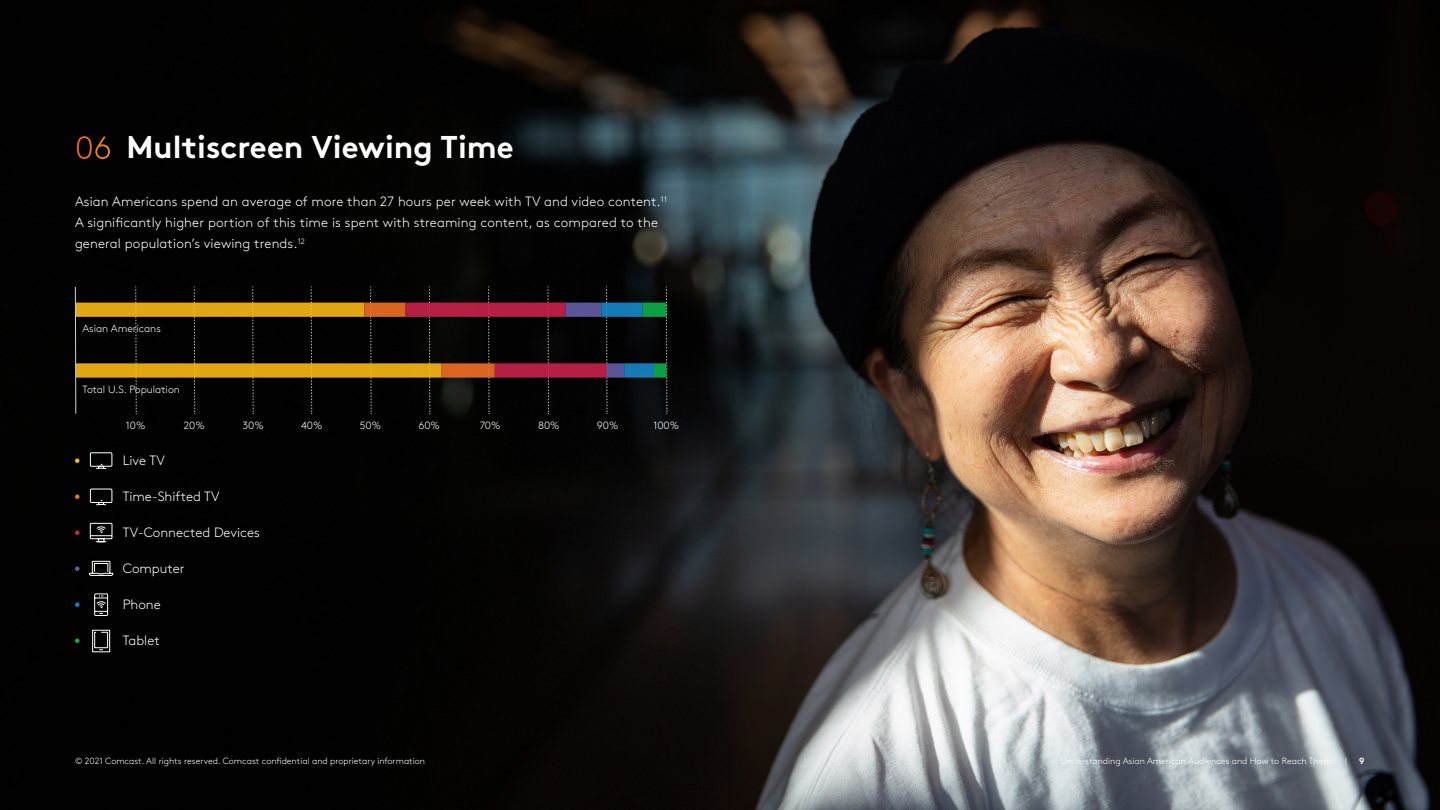
<style>
.page{position:relative;width:1440px;height:810px;background:#fff}
.page>*{position:absolute;margin:0;border:0;box-sizing:border-box;transform-origin:0 0}
.t1{font:700 31.5px "Brown";color:#fff}
.t2{font:300 13.5px/21px "Brown";letter-spacing:.01em;color:#fff}
.t3{font:300 10.5px "Brown";color:#fff}
.t4{font:300 9px "Brown";color:#fff}
.t5{font:700 9px "Brown";color:#fff}
.s1{font-weight:300}
</style>
<div class="page">
<img style="left:0;top:0;width:1440px;height:810px">
<svg style="left:90px;top:452px;width:22px;height:17px"></svg>
<svg style="left:90px;top:488px;width:22px;height:17px"></svg>
<svg style="left:90px;top:523px;width:23px;height:19px"></svg>
<svg style="left:89px;top:561px;width:24px;height:15px"></svg>
<svg style="left:92px;top:630px;width:18px;height:22px"></svg>
<svg style="left:94px;top:593px;width:14px;height:23px"></svg>
<svg style="left:75px;top:458px;width:5px;height:5px"></svg>
<svg style="left:75px;top:530px;width:5px;height:5px"></svg>
<svg style="left:75px;top:602px;width:5px;height:5px"></svg>
<svg style="left:75px;top:494px;width:5px;height:5px"></svg>
<svg style="left:75px;top:566px;width:5px;height:5px"></svg>
<svg style="left:75px;top:638px;width:5px;height:5px"></svg>
<svg style="left:75px;top:286px;width:593px;height:128px;background:#2d1f0e"></svg>
<h1 class="t1" style="left:75px;top:132px;width:440px"><span class="s1">06</span> Multiscreen Viewing Time</h1>
<p class="t2" style="left:75px;top:192px;width:594px">Asian Americans spend an average of more than 27 hours per week with TV and video content.<sup>11<br></sup>A significantly higher portion of this time is spent with streaming content, as compared to the general population’s viewing trends.<sup>12</sup></p>
<p class="t3" style="left:83px;top:323px;width:80px">Asian Americans</p>
<p class="t3" style="left:83px;top:384px;width:99px">Total U.S. Population</p>
<p class="t3" style="left:126px;top:421px;width:21px">10%</p>
<p class="t3" style="left:184px;top:421px;width:22px">20%</p>
<p class="t3" style="left:301px;top:421px;width:23px">40%</p>
<p class="t3" style="left:360px;top:421px;width:23px">50%</p>
<p class="t3" style="left:538px;top:421px;width:23px">80%</p>
<p class="t3" style="left:242px;top:421px;width:23px">30%</p>
<p class="t3" style="left:418px;top:421px;width:23px">60%</p>
<p class="t3" style="left:597px;top:421px;width:23px">90%</p>
<p class="t3" style="left:653px;top:421px;width:27px">100%</p>
<p class="t3" style="left:480px;top:421px;width:22px">70%</p>
<p class="t2" style="left:123px;top:450px;width:44px">Live TV</p>
<p class="t2" style="left:123px;top:486px;width:99px">Time-Shifted TV</p>
<p class="t2" style="left:123px;top:522px;width:138px">TV-Connected Devices</p>
<p class="t2" style="left:123px;top:558px;width:63px">Computer</p>
<p class="t2" style="left:123px;top:594px;width:39px">Phone</p>
<p class="t2" style="left:123px;top:630px;width:39px">Tablet</p>
<p class="t4" style="left:75px;top:755px;width:352px">© 2021 Comcast. All rights reserved. Comcast confidential and proprietary information</p>
<p class="t4" style="left:1060px;top:758px;width:273px">Understanding Asian American Audiences and How to Reach Them</p>
<p class="t4" style="left:1345px;top:757px;width:3px">|</p>
<p class="t5" style="left:1359px;top:757px;width:7px">9</p>
</div>
